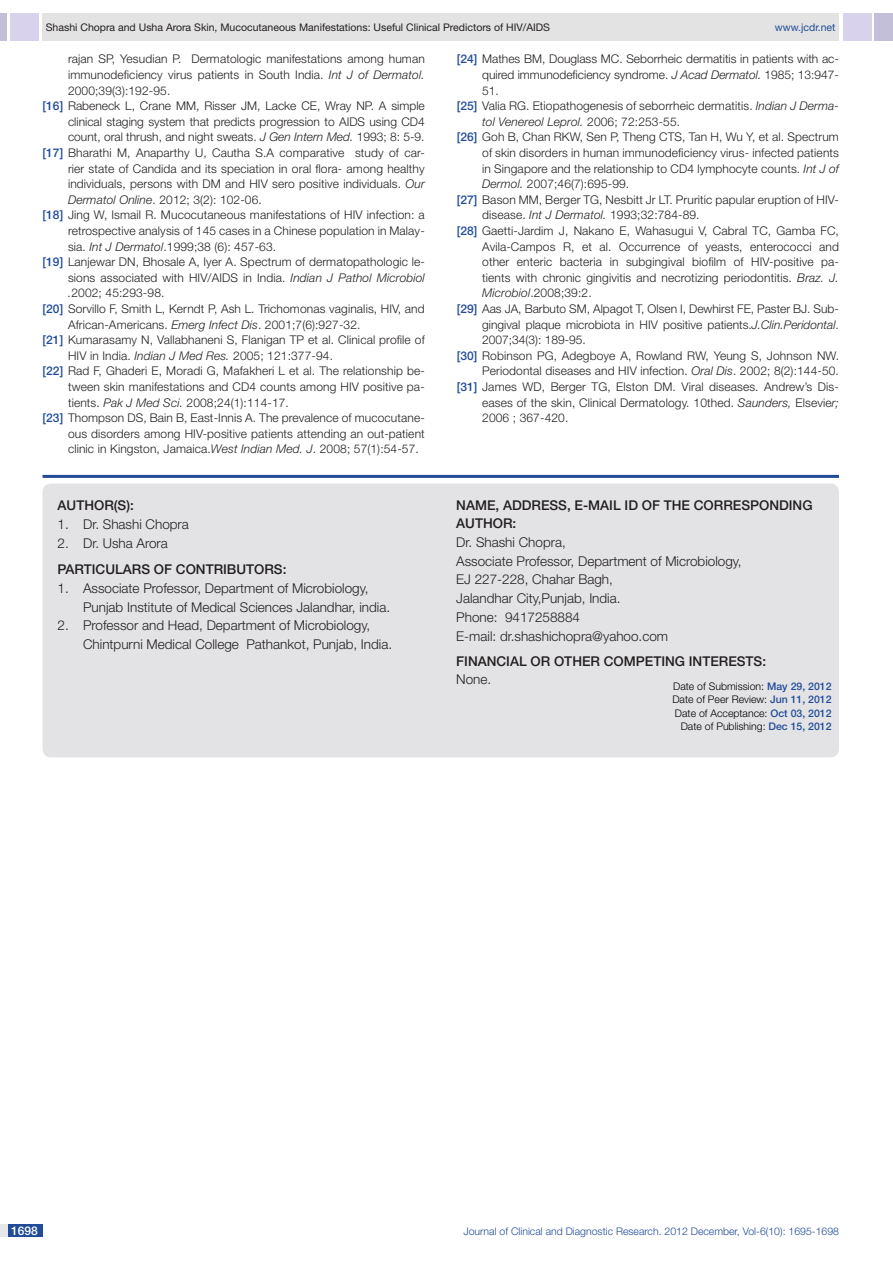
<style>
.page{position:relative;width:893px;height:1263px;background:#fff}
.page>*{position:absolute;margin:0;border:0;box-sizing:border-box;transform-origin:0 0}
.con_particulars{font:300 13.5px/18.8px "Helvetica Neue";color:#231f20}
.Body_text{font:500 13.5px/17.2px "Helvetica Neue";color:#231f20}
.con_particulars-2{font:500 13.5px "Helvetica Neue";color:#231f20}
.t1{font:300 12px "Helvetica Neue";letter-spacing:.01em;color:#231f20}
.t2{font:italic 300 12px "Helvetica Neue";letter-spacing:.01em;color:#231f20}
.t3{font:500 12px "Helvetica Neue";color:#fff}
.t4{font:300 10.5px/13.5px "Helvetica Neue";color:#000;text-align:justify}
.t5{font:10.5px "Helvetica Neue";color:#231f20}
.t6{font:300 10.5px "Helvetica Neue";color:#214c99}
.t7{font:10.5px "Helvetica Neue";color:#214c99}
.s1{font-style:italic}
.s2{font-weight:500;color:#214c99}
.s3{font-style:normal}
.s4{font-weight:300}
</style>
<div class="page">
<div style="left:0;top:13px;width:7px;height:28px;background:#c3bfd8"></div>
<div style="left:10px;top:13px;width:29px;height:28px;background:#d9d2ec"></div>
<div style="left:43px;top:13px;width:796px;height:28px;background:#e3e3e3"></div>
<div style="left:875px;top:13px;width:18px;height:28px;background:#c3bfd8"></div>
<div style="left:843px;top:13px;width:29px;height:28px;background:#d9d2ec"></div>
<div style="left:0;top:1224px;width:43px;height:13px;background:#e6e7e9"></div>
<div style="left:8px;top:1224px;width:35px;height:13px;background:#214c99"></div>
<hr style="left:43px;top:475px;width:796px;height:3px;background:#214c99">
<div style="left:43px;top:483px;width:796px;height:274px;background:#e3e3e5;border-radius:9px"></div>
<p class="t5" style="left:46px;top:21px;width:506px">Shashi Chopra and Usha Arora Skin, Mucocutaneous Manifestations: Useful Clinical Predictors of HIV/AIDS</p>
<p class="t7" style="left:775px;top:21px;width:62px">www.jcdr.net</p>
<p class="t1" style="left:68px;top:52px;width:358px">rajan SP, Yesudian P. Dermatologic manifestations among human</p>
<p class="t1" style="left:68px;top:67px;width:358px">immunodeficiency virus patients in South India. <span class="s1">Int J of Dermatol.</span></p>
<p class="t1" style="left:68px;top:83px;width:104px">2000;39(3):192-95.</p>
<p class="t1" style="left:43px;top:99px;width:384px"><span class="s2">[16]</span> Rabeneck L, Crane MM, Risser JM, Lacke CE, Wray NP. A simple</p>
<p class="t1" style="left:68px;top:114px;width:358px">clinical staging system that predicts progression to AIDS using CD4</p>
<p class="t1" style="left:68px;top:130px;width:358px">count, oral thrush, and night sweats. <span class="s1">J Gen Intern Med.</span> 1993; 8: 5-9.</p>
<p class="t1" style="left:43px;top:145px;width:384px"><span class="s2">[17]</span> Bharathi M, Anaparthy U, Cautha S.A comparative study of car-</p>
<p class="t1" style="left:68px;top:161px;width:358px">rier state of Candida and its speciation in oral flora- among healthy</p>
<p class="t1" style="left:68px;top:177px;width:358px">individuals, persons with DM and HIV sero positive individuals. <span class="s1">Our</span></p>
<p class="t1" style="left:68px;top:192px;width:195px"><span class="s1">Dermatol Online</span>. 2012; 3(2): 102-06.</p>
<p class="t1" style="left:43px;top:208px;width:384px"><span class="s2">[18]</span> Jing W, Ismail R. Mucocutaneous manifestations of HIV infection: a</p>
<p class="t1" style="left:68px;top:223px;width:358px">retrospective analysis of 145 cases in a Chinese population in Malay-</p>
<p class="t1" style="left:68px;top:239px;width:210px">sia. <span class="s1">Int J Dermatol</span>.1999;38 (6): 457-63.</p>
<p class="t1" style="left:43px;top:255px;width:384px"><span class="s2">[19]</span> Lanjewar DN, Bhosale A, Iyer A. Spectrum of dermatopathologic le-</p>
<p class="t1" style="left:68px;top:270px;width:358px">sions associated with HIV/AIDS in India. <span class="s1">Indian J Pathol Microbiol</span></p>
<p class="t1" style="left:68px;top:286px;width:98px"><span class="s1">.</span>2002; 45:293-98.</p>
<p class="t1" style="left:43px;top:301px;width:384px"><span class="s2">[20]</span> Sorvillo F, Smith L, Kerndt P, Ash L. Trichomonas vaginalis, HIV, and</p>
<p class="t1" style="left:68px;top:317px;width:294px">African-Americans. <span class="s1">Emerg Infect Dis</span>. 2001;7(6):927-32.</p>
<p class="t1" style="left:43px;top:333px;width:384px"><span class="s2">[21]</span> Kumarasamy N, Vallabhaneni S, Flanigan TP et al. Clinical profile of</p>
<p class="t1" style="left:68px;top:348px;width:266px">HIV in India. <span class="s1">Indian J Med Res.</span> 2005; 121:377-94.</p>
<p class="t1" style="left:43px;top:364px;width:384px"><span class="s2">[22]</span> Rad F, Ghaderi E, Moradi G, Mafakheri L et al. The relationship be-</p>
<p class="t1" style="left:68px;top:379px;width:358px">tween skin manifestations and CD4 counts among HIV positive pa-</p>
<p class="t1" style="left:68px;top:395px;width:222px">tients. <span class="s1">Pak J Med Sci.</span> 2008;24(1):114-17.</p>
<p class="t1" style="left:43px;top:411px;width:384px"><span class="s2">[23]</span> Thompson DS, Bain B, East-Innis A. The prevalence of mucocutane-</p>
<p class="t1" style="left:68px;top:426px;width:358px">ous disorders among HIV-positive patients attending an out-patient</p>
<p class="t1" style="left:68px;top:442px;width:352px">clinic in Kingston, Jamaica.<span class="s1">West Indian Med. J</span>. 2008; 57(1):54-57.</p>
<p class="Body_text" style="left:58px;top:497px;width:38px">AUTHOR</p>
<p class="Body_text" style="left:114px;top:497px;width:22px">(S):</p>
<p class="con_particulars" style="left:58px;top:514px;width:133px">1. Dr. Shashi Chopra</p>
<p class="con_particulars" style="left:58px;top:533px;width:112px">2. Dr. Usha Arora</p>
<p class="Body_text" style="left:58px;top:561px;width:10px">PAR</p>
<p class="Body_text" style="left:84px;top:561px;width:204px">TICULARS OF CONTRI BUTORS:</p>
<p class="con_particulars" style="left:58px;top:578px;width:312px">1. Associate Professor, Department of Microbiology,</p>
<p class="con_particulars" style="left:83px;top:597px;width:309px">Punjab Institute of Medical Sciences Jalandhar, india.</p>
<p class="con_particulars" style="left:58px;top:616px;width:314px">2. Professor and Head, Department of Microbiology,</p>
<p class="con_particulars" style="left:83px;top:635px;width:311px">Chintpurni Medical College Pathankot, Punjab, India.</p>
<p class="t1" style="left:457px;top:52px;width:384px"><span class="s2">[24]</span> Mathes BM, Douglass MC. Seborrheic dermatitis in patients with ac-</p>
<p class="t1" style="left:482px;top:67px;width:358px">quired immunodeficiency syndrome. <span class="s1">J Acad Dermatol.</span> 1985; 13:947-</p>
<p class="t1" style="left:482px;top:83px;width:18px">51.</p>
<p class="t1" style="left:457px;top:99px;width:384px"><span class="s2">[25]</span> Valia RG. Etiopathogenesis of seborrheic dermatitis. <span class="s1">Indian J Derma-</span></p>
<p class="t2" style="left:482px;top:114px;width:199px">tol Venereol Leprol. <span class="s3">2006; 72:253-55.</span></p>
<p class="t1" style="left:457px;top:130px;width:384px"><span class="s2">[26]</span> Goh B, Chan RKW, Sen P, Theng CTS, Tan H, Wu Y, et al. Spectrum</p>
<p class="t1" style="left:482px;top:145px;width:358px">of skin disorders in human immunodeficiency virus- infected patients</p>
<p class="t1" style="left:482px;top:161px;width:358px">in Singapore and the relationship to CD4 lymphocyte counts. <span class="s1">Int J of</span></p>
<p class="t1" style="left:482px;top:177px;width:149px"><span class="s1">Dermol.</span> 2007;46(7):695-99.</p>
<p class="t1" style="left:457px;top:192px;width:384px"><span class="s2">[27]</span> Bason MM, Berger TG, Nesbitt Jr LT. Pruritic papular eruption of HIV-</p>
<p class="t1" style="left:482px;top:208px;width:219px">disease. <span class="s1">Int J Dermatol.</span> 1993;32:784-89.</p>
<p class="t1" style="left:457px;top:223px;width:384px"><span class="s2">[28]</span> Gaetti-Jardim J, Nakano E, Wahasugui V, Cabral TC, Gamba FC,</p>
<p class="t1" style="left:482px;top:239px;width:358px">Avila-Campos R, et al. Occurrence of yeasts, enterococci and</p>
<p class="t1" style="left:482px;top:255px;width:358px">other enteric bacteria in subgingival biofilm of HIV-positive pa-</p>
<p class="t1" style="left:482px;top:270px;width:358px">tients with chronic gingivitis and necrotizing periodontitis. <span class="s1">Braz. J.</span></p>
<p class="t1" style="left:482px;top:286px;width:111px"><span class="s1">Microbiol</span>.2008;39:2.</p>
<p class="t1" style="left:457px;top:301px;width:384px"><span class="s2">[29]</span> Aas JA, Barbuto SM, Alpagot T, Olsen I, Dewhirst FE, Paster BJ. Sub-</p>
<p class="t1" style="left:482px;top:317px;width:358px">gingival plaque microbiota in HIV positive patients.<span class="s1">J.Clin.Peridontal</span>.</p>
<p class="t1" style="left:482px;top:333px;width:105px">2007;34(3): 189-95.</p>
<p class="t1" style="left:457px;top:348px;width:384px"><span class="s2">[30]</span> Robinson PG, Adegboye A, Rowland RW, Yeung S, Johnson NW.</p>
<p class="t1" style="left:482px;top:364px;width:358px">Periodontal diseases and HIV infection. <span class="s1">Oral Dis</span>. 2002; 8(2):144-50.</p>
<p class="t1" style="left:457px;top:379px;width:384px"><span class="s2">[31]</span> James WD, Berger TG, Elston DM. Viral diseases. Andrew’s Dis-</p>
<p class="t1" style="left:482px;top:395px;width:358px">eases of the skin, Clinical Dermatology. 10thed. <span class="s1">Saunders,</span> Elsevie<span class="s1">r;</span></p>
<p class="t1" style="left:482px;top:411px;width:88px">2006 ; 367-420.</p>
<p class="con_particulars-2" style="left:456px;top:497px;width:258px">NAME, ADDRESS, E-MAI L ID OF THE CORR</p>
<p class="con_particulars-2" style="left:733px;top:497px;width:81px">ESPONDING</p>
<p class="con_particulars-2" style="left:456px;top:515px;width:38px">AUTHOR</p>
<p class="con_particulars-2" style="left:513px;top:515px;width:5px">:</p>
<p class="con_particulars" style="left:456px;top:532px;width:111px">Dr. Shashi Chopra,</p>
<p class="con_particulars" style="left:456px;top:551px;width:287px">Associate Professor, Department of Microbiology,<br>EJ 227-228, Chahar Bagh,</p>
<p class="con_particulars" style="left:456px;top:589px;width:166px">Jalandhar City,Punjab, India.</p>
<p class="con_particulars" style="left:456px;top:607px;width:125px">Phone: 9417258884</p>
<p class="con_particulars" style="left:456px;top:626px;width:213px">E-mail: dr.shashichopra@yahoo.com</p>
<p class="Body_text" style="left:456px;top:653px;width:311px">Financial OR OTHER COMPETING INTERESTS:<br><span class="s4">None.</span></p>
<p class="t4" style="left:672px;top:679px;width:161px">Date of Submission: <span class="s2">May 29, 2012<br></span>Date of Peer Review: <span class="s2">Jun 11, 2012<br></span>Date of Acceptance: <span class="s2">Oct 03, 2012</span></p>
<p class="t4" style="left:681px;top:719px;width:152px">Date of Publishing: <span class="s2">Dec 15, 2012</span></p>
<p class="t3" style="left:11px;top:1223px;width:28px">1698</p>
<p class="t6" style="left:463px;top:1225px;width:377px">Journal of Clinical and Diagnostic Research. 2012 December, Vol-6(10): 1695-1698</p>
</div>
